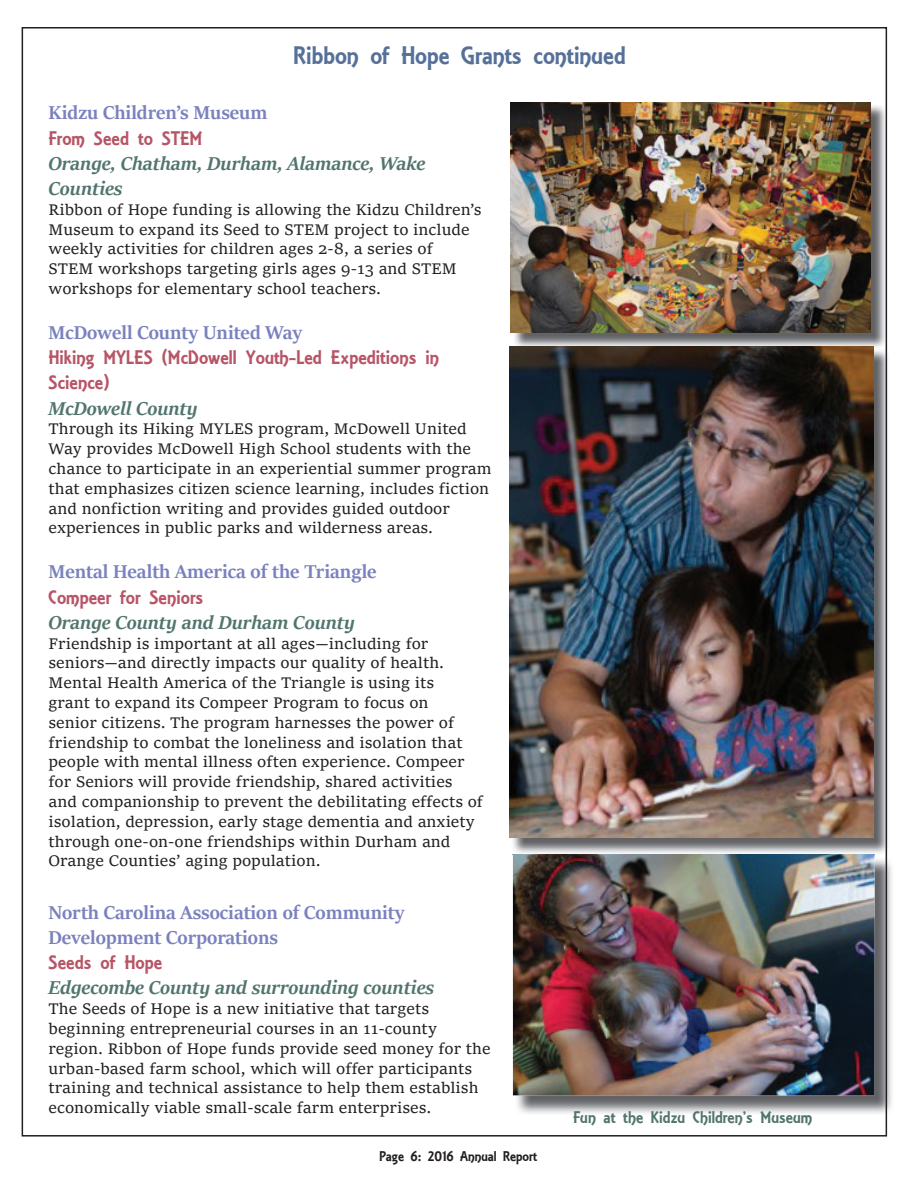
<style>
.page{position:relative;width:918px;height:1188px;background:#fff}
.page>*{position:absolute;margin:0;border:0;box-sizing:border-box;transform-origin:0 0}
.t1{font:27px "ARESSENCE";color:#567099}
.t2{font:700 21px/25.2px "Sitka Banner";color:#7a81be}
.t3{font:italic 700 21px/25.2px "Sitka Banner";color:#51756e}
.t4{font:21px/25.2px "ARESSENCE";color:#b75567}
.t5{font:18px "ARESSENCE";color:#51756e}
.t6{font:16.5px/19.8px "Sitka Text";color:#231f20}
.t7{font:15px "ARESSENCE";color:#231f20}
</style>
<div class="page">
<img style="left:514px;top:106px;width:370px;height:242px">
<img style="left:511px;top:102px;width:360px;height:231px">
<img style="left:515px;top:857px;width:377px;height:258px">
<img style="left:513px;top:855px;width:361px;height:240px">
<img style="left:512px;top:348px;width:376px;height:507px">
<img style="left:509px;top:346px;width:364px;height:492px">
<h1 class="t1" style="left:294px;top:40px;width:334px">Ribbon of Hope Grants continued</h1>
<p class="t2" style="left:49px;top:99px;width:220px">Kidzu Children’s Museum</p>
<p class="t4" style="left:49px;top:125px;width:155px">From Seed to STEM</p>
<p class="t3" style="left:49px;top:150px;width:378px">Orange, Chatham, Durham, Alamance, Wake<br>Counties</p>
<p class="t6" style="left:49px;top:198px;width:434px">Ribbon of Hope funding is allowing the Kidzu Children’s Museum to expand its Seed to STEM project to include weekly activities for children ages 2-8, a series of STEM workshops targeting girls ages 9-13 and STEM workshops for elementary school teachers.</p>
<p class="t2" style="left:49px;top:319px;width:255px">McDowell County United Way</p>
<p class="t4" style="left:49px;top:345px;width:392px">Hiking MYLES (McDowell Youth-Led Expeditions in<br>Science)</p>
<p class="t3" style="left:49px;top:394px;width:151px">McDowell County</p>
<p class="t6" style="left:49px;top:418px;width:445px">Through its Hiking MYLES program, McDowell United Way provides McDowell High School students with the chance to participate in an experiential summer program that emphasizes citizen science learning, includes fiction and nonfiction writing and provides guided outdoor experiences in public parks and wilderness areas.</p>
<p class="t2" style="left:49px;top:558px;width:330px">Mental Health America of the Triangle</p>
<p class="t4" style="left:49px;top:584px;width:156px">Compeer for Seniors</p>
<p class="t3" style="left:49px;top:609px;width:308px">Orange County and Durham County</p>
<p class="t6" style="left:49px;top:632px;width:436px">Friendship is important at all ages—including for seniors—and directly impacts our quality of health.<br>Mental Health America of the Triangle is using its<br>grant to expand its Compeer Program to focus on<br>senior citizens. The program harnesses the power of friendship to combat the loneliness and isolation that people with mental illness often experience. Compeer for Seniors will provide friendship, shared activities and companionship to prevent the debilitating effects of isolation, depression, early stage dementia and anxiety through one-on-one friendships within Durham and Orange Counties’ aging population.</p>
<p class="t2" style="left:49px;top:899px;width:358px">North Carolina Association of Community<br>Development Corporations</p>
<p class="t4" style="left:49px;top:950px;width:115px">Seeds of Hope</p>
<p class="t3" style="left:49px;top:974px;width:387px">Edgecombe County and surrounding counties</p>
<p class="t6" style="left:49px;top:998px;width:444px">The Seeds of Hope is a new initiative that targets beginning entrepreneurial courses in an 11-county region. Ribbon of Hope funds provide seed money for the urban-based farm school, which will offer participants training and technical assistance to help them establish economically viable small-scale farm enterprises.</p>
<p class="t7" style="left:379px;top:1147px;width:159px">Page 6: 2016 Annual Report</p>
<p class="t5" style="left:573px;top:1107px;width:241px">Fun at the Kidzu Children’s Museum</p>
</div>
